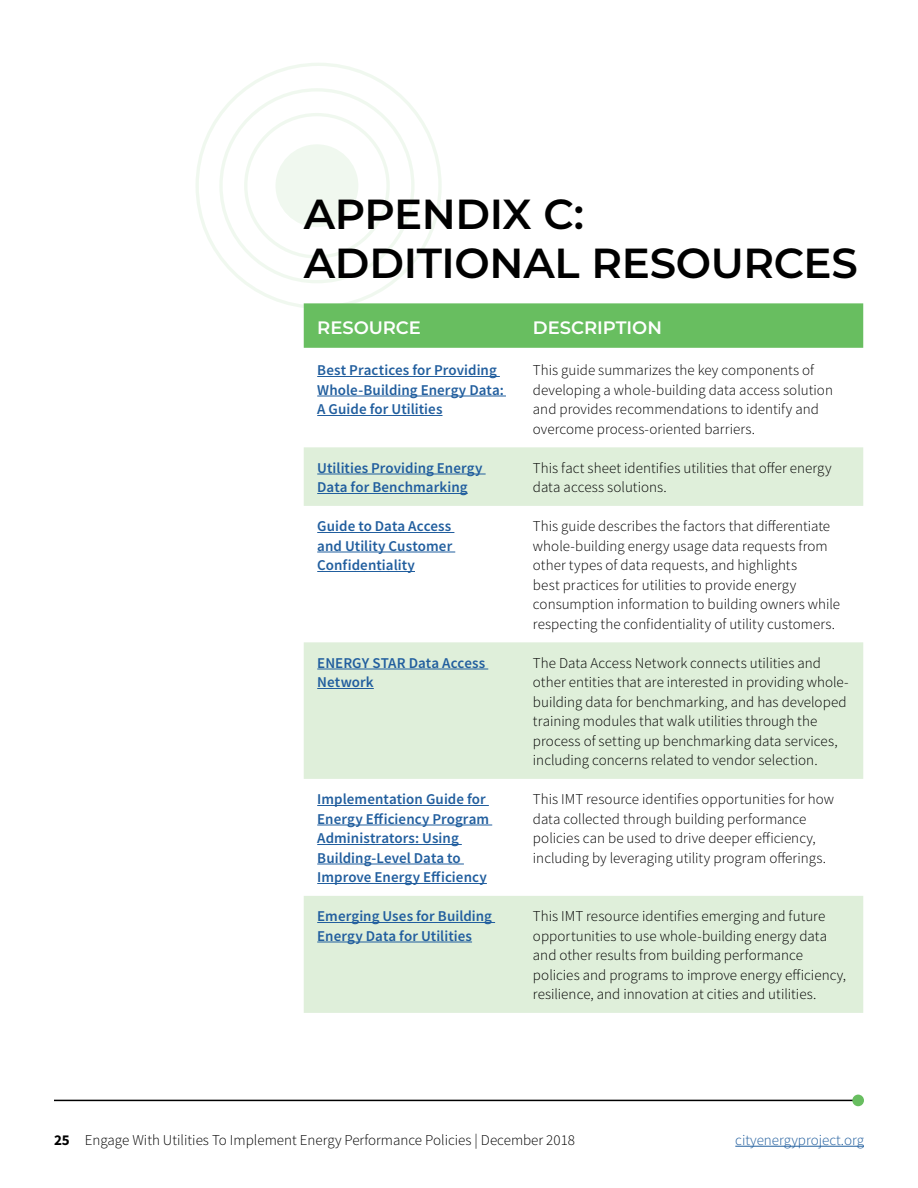
<style>
.page{position:relative;width:918px;height:1188px;background:#fff}
.page>*{position:absolute;margin:0;border:0;box-sizing:border-box;transform-origin:0 0}
.report-head-a{font:600 42px/48.8px "Montserrat";letter-spacing:-.01em;color:#000}
.Table_Head{font:600 18px "Montserrat";letter-spacing:-.005em;color:#fff}
.report-body{font:300 15px/19.5px "Source Sans Pro";color:#000}
.report-body-2{font:600 15px/19.5px "Source Sans Pro";letter-spacing:.005em;color:#215e9e}
.t1{font:300 15px "Source Sans Pro";color:#215e9e}
.s1{font-weight:700}
</style>
<div class="page">
<div style="left:277px;top:146px;width:80px;height:80px;background:#f0f8ef;border-radius:50%"></div>
<div style="left:275px;top:144px;width:83px;height:83px;border:3px solid #68be60;border-radius:50%"></div>
<div style="left:244px;top:113px;width:146px;height:146px;border:3px solid #68be60;border-radius:50%"></div>
<hr style="left:735px;top:1146px;width:129px;height:1px;background:#215e9e">
<hr style="left:54px;top:1100px;width:805px;height:1px;background:#000">
<div style="left:852px;top:1095px;width:12px;height:11px;background:#68be60;border-radius:50%"></div>
<div style="left:304px;top:303px;width:559px;height:45px;background:#68be60"></div>
<svg style="left:304px;top:447px;width:559px;height:566px;fill:#dfefda"></svg>
<hr style="left:317px;top:376px;width:183px;height:1px;background:#215e9e">
<hr style="left:317px;top:396px;width:189px;height:1px;background:#215e9e">
<hr style="left:317px;top:415px;width:126px;height:1px;background:#215e9e">
<hr style="left:317px;top:474px;width:169px;height:1px;background:#215e9e">
<hr style="left:317px;top:493px;width:151px;height:1px;background:#215e9e">
<hr style="left:317px;top:532px;width:137px;height:1px;background:#215e9e">
<hr style="left:317px;top:552px;width:138px;height:1px;background:#215e9e">
<hr style="left:317px;top:571px;width:98px;height:1px;background:#215e9e">
<hr style="left:317px;top:669px;width:171px;height:1px;background:#215e9e">
<hr style="left:317px;top:688px;width:57px;height:1px;background:#215e9e">
<hr style="left:317px;top:805px;width:172px;height:1px;background:#215e9e">
<hr style="left:317px;top:825px;width:175px;height:1px;background:#215e9e">
<hr style="left:317px;top:844px;width:145px;height:1px;background:#215e9e">
<hr style="left:317px;top:864px;width:147px;height:1px;background:#215e9e">
<hr style="left:317px;top:883px;width:170px;height:1px;background:#215e9e">
<hr style="left:317px;top:922px;width:178px;height:1px;background:#215e9e">
<hr style="left:317px;top:942px;width:155px;height:1px;background:#215e9e">
<p class="report-head-a" style="left:304px;top:188px;width:556px">APPENDIX C:<br>ADDITIONAL RESOURCES</p>
<p class="Table_Head" style="left:317px;top:315px;width:105px">RESOURCE</p>
<p class="Table_Head" style="left:533px;top:315px;width:131px">DESCRIPTION</p>
<p class="report-body-2" style="left:317px;top:360px;width:188px">Best Practices for Providing<br>Whole-Building Energy Data:<br>A Guide for Utilities</p>
<p class="report-body" style="left:533px;top:361px;width:302px">This guide summarizes the key components of developing a whole-building data access solution and provides recommendations to identify and overcome process-oriented barriers.</p>
<p class="report-body-2" style="left:317px;top:458px;width:167px">Utilities Providing Energy<br>Data for Benchmarking</p>
<p class="report-body" style="left:533px;top:458px;width:300px">This fact sheet identifies utilities that offer energy data access solutions.</p>
<p class="report-body-2" style="left:317px;top:516px;width:137px;text-align:justify">Guide to Data Access and Utility Customer Confidentiality</p>
<p class="report-body" style="left:533px;top:517px;width:309px">This guide describes the factors that differentiate whole-building energy usage data requests from other types of data requests, and highlights<br>best practices for utilities to provide energy consumption information to building owners while respecting the confidentiality of utility customers.</p>
<p class="report-body-2" style="left:317px;top:653px;width:170px">ENERGY STAR Data Access<br>Network</p>
<p class="report-body" style="left:533px;top:653px;width:317px">The Data Access Network connects utilities and other entities that are interested in providing whole&shy;building data for benchmarking, and has developed training modules that walk utilities through the process of setting up benchmarking data services, including concerns related to vendor selection.</p>
<p class="report-body-2" style="left:317px;top:789px;width:173px">Implementation Guide for<br>Energy Efficiency Program<br>Administrators: Using<br>Building-Level Data to<br>Improve Energy Efficiency</p>
<p class="report-body" style="left:533px;top:790px;width:303px">This IMT resource identifies opportunities for how data collected through building performance policies can be used to drive deeper efficiency, including by leveraging utility program offerings.</p>
<p class="report-body-2" style="left:317px;top:906px;width:176px">Emerging Uses for Building<br>Energy Data for Utilities</p>
<p class="report-body" style="left:533px;top:907px;width:315px">This IMT resource identifies emerging and future opportunities to use whole-building energy data and other results from building performance policies and programs to improve energy efficiency, resilience, and innovation at cities and utilities.</p>
<p class="report-body" style="left:54px;top:1130px;width:523px"><span class="s1">25</span> Engage With Utilities To Implement Energy Performance Policies | December 2018</p>
<p class="t1" style="left:735px;top:1131px;width:130px">cityenergyproject.org</p>
</div>
